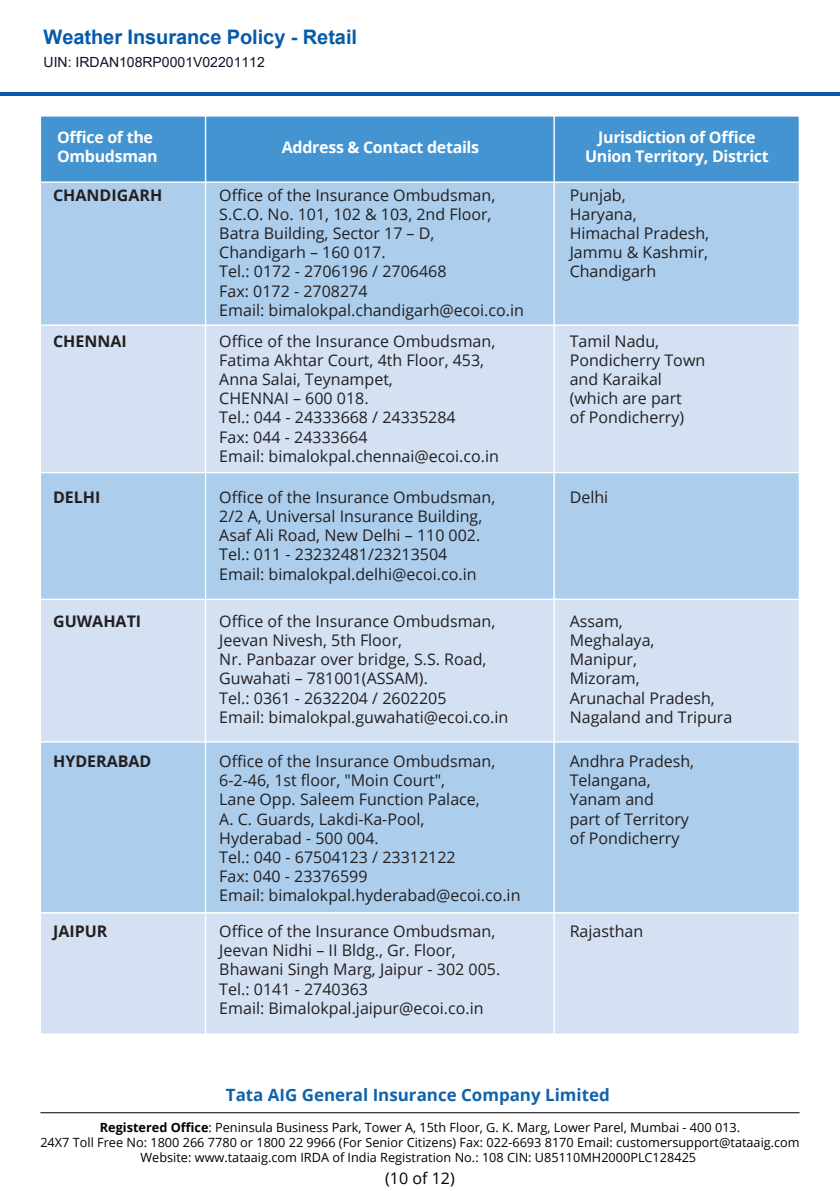
<style>
.page{position:relative;width:840px;height:1191px;background:#fff}
.page>*{position:absolute;margin:0;border:0;box-sizing:border-box;transform-origin:0 0}
.t1{font:700 20px "Arial";letter-spacing:-.005em;color:#055ba8}
.t2{font:700 17px "Open Sans";color:#0f62ac}
.t3{font:16px/19.2px "Open Sans";color:#231f20}
.t4{font:700 16px/19.2px "Open Sans";letter-spacing:-.02em;color:#fff}
.t5{font:700 16px "Open Sans";color:#231f20}
.t6{font:16px "Open Sans";color:#000}
.t7{font:14px "Arial";color:#121129}
.t8{font:12.6px/15.2px "Open Sans";color:#000;text-align:center}
.s1{font-weight:700}
</style>
<div class="page">
<div style="left:40px;top:181px;width:166px;height:145px;background:#accdec;border:1px solid #fff"></div>
<div style="left:205px;top:181px;width:350px;height:145px;background:#accdec;border:1px solid #fff"></div>
<div style="left:553px;top:181px;width:246px;height:145px;background:#accdec;border:1px solid #fff"></div>
<div style="left:40px;top:324px;width:166px;height:150px;background:#d3e1f3;border:1px solid #fff"></div>
<div style="left:205px;top:324px;width:350px;height:150px;background:#d3e1f3;border:1px solid #fff"></div>
<div style="left:553px;top:324px;width:246px;height:150px;background:#d3e1f3;border:1px solid #fff"></div>
<hr style="left:0;top:92px;width:839px;height:3px;background:#055ba8">
<div style="left:40px;top:115px;width:166px;height:68px;background:#4394d0;border:1px solid #fff"></div>
<div style="left:205px;top:115px;width:350px;height:68px;background:#4394d0;border:1px solid #fff"></div>
<div style="left:553px;top:115px;width:246px;height:68px;background:#4394d0;border:1px solid #fff"></div>
<div style="left:40px;top:912px;width:166px;height:123px;background:#d3e1f3;border:1px solid #fff"></div>
<div style="left:205px;top:912px;width:350px;height:123px;background:#d3e1f3;border:1px solid #fff"></div>
<div style="left:553px;top:912px;width:246px;height:123px;background:#d3e1f3;border:1px solid #fff"></div>
<div style="left:40px;top:472px;width:166px;height:129px;background:#accdec;border:1px solid #fff"></div>
<div style="left:205px;top:472px;width:350px;height:129px;background:#accdec;border:1px solid #fff"></div>
<div style="left:553px;top:472px;width:246px;height:129px;background:#accdec;border:1px solid #fff"></div>
<div style="left:40px;top:598px;width:166px;height:145px;background:#d3e1f3;border:1px solid #fff"></div>
<div style="left:205px;top:598px;width:350px;height:145px;background:#d3e1f3;border:1px solid #fff"></div>
<div style="left:553px;top:598px;width:246px;height:145px;background:#d3e1f3;border:1px solid #fff"></div>
<div style="left:40px;top:741px;width:166px;height:172px;background:#accdec;border:1px solid #fff"></div>
<div style="left:205px;top:741px;width:350px;height:172px;background:#accdec;border:1px solid #fff"></div>
<div style="left:553px;top:741px;width:246px;height:172px;background:#accdec;border:1px solid #fff"></div>
<hr style="left:40px;top:1112px;width:759px;height:1px;background:#000">
<p class="t1" style="left:44px;top:23px;width:315px">Weather Insurance Policy - Retail</p>
<p class="t7" style="left:44px;top:52px;width:222px">UIN: IRDAN108RP0001V02201112</p>
<p class="t4" style="left:57px;top:127px;width:102px">Office of the<br>Ombudsman</p>
<p class="t4" style="left:282px;top:137px;width:199px">Address &amp; Contact details</p>
<p class="t4" style="left:584px;top:127px;width:185px;text-align:center">Jurisdiction of Office<br>Union Territory, District</p>
<p class="t5" style="left:53px;top:183px;width:111px">CHANDIGARH</p>
<p class="t3" style="left:219px;top:185px;width:306px">Office of the Insurance Ombudsman,<br>S.C.O. No. 101, 102 &amp; 103, 2nd Floor,<br>Batra Building, Sector 17 – D,<br>Chandigarh – 160 017.<br>Tel.: 0172 - 2706196 / 2706468<br>Fax: 0172 - 2708274<br>Email: bimalokpal.chandigarh@ecoi.co.in</p>
<p class="t3" style="left:569px;top:185px;width:141px">Punjab,<br>Haryana,<br>Himachal Pradesh,<br>Jammu &amp; Kashmir,<br>Chandigarh</p>
<p class="t5" style="left:53px;top:329px;width:75px">CHENNAI</p>
<p class="t3" style="left:219px;top:331px;width:281px">Office of the Insurance Ombudsman,<br>Fatima Akhtar Court, 4th Floor, 453,<br>Anna Salai, Teynampet,<br>CHENNAI – 600 018.<br>Tel.: 044 - 24333668 / 24335284<br>Fax: 044 - 24333664<br>Email: bimalokpal.chennai@ecoi.co.in</p>
<p class="t3" style="left:569px;top:331px;width:137px">Tamil Nadu,<br>Pondicherry Town and Karaikal (which are part<br>of Pondicherry)</p>
<p class="t5" style="left:53px;top:486px;width:49px">DELHI</p>
<p class="t3" style="left:219px;top:487px;width:277px">Office of the Insurance Ombudsman, 2/2 A, Universal Insurance Building, Asaf Ali Road, New Delhi – 110 002.<br>Tel.: 011 - 23232481/23213504<br>Email: bimalokpal.delhi@ecoi.co.in</p>
<p class="t3" style="left:569px;top:487px;width:40px">Delhi</p>
<p class="t5" style="left:53px;top:610px;width:90px">GUWAHATI</p>
<p class="t3" style="left:219px;top:611px;width:290px">Office of the Insurance Ombudsman,<br>Jeevan Nivesh, 5th Floor,<br>Nr. Panbazar over bridge, S.S. Road,<br>Guwahati – 781001(ASSAM).<br>Tel.: 0361 - 2632204 / 2602205<br>Email: bimalokpal.guwahati@ecoi.co.in</p>
<p class="t3" style="left:569px;top:611px;width:164px">Assam,<br>Meghalaya,<br>Manipur,<br>Mizoram,<br>Arunachal Pradesh,<br>Nagaland and Tripura</p>
<p class="t5" style="left:53px;top:750px;width:100px">HYDERABAD</p>
<p class="t3" style="left:219px;top:751px;width:302px">Office of the Insurance Ombudsman,<br>6-2-46, 1st floor, "Moin Court",<br>Lane Opp. Saleem Function Palace,<br>A. C. Guards, Lakdi-Ka-Pool,<br>Hyderabad - 500 004.<br>Tel.: 040 - 67504123 / 23312122<br>Fax: 040 - 23376599<br>Email: bimalokpal.hyderabad@ecoi.co.in</p>
<p class="t3" style="left:569px;top:751px;width:126px">Andhra Pradesh,<br>Telangana,<br>Yanam and<br>part of Territory of Pondicherry</p>
<p class="t5" style="left:53px;top:920px;width:56px">JAIPUR</p>
<p class="t3" style="left:219px;top:921px;width:282px">Office of the Insurance Ombudsman, Jeevan Nidhi – II Bldg., Gr. Floor, Bhawani Singh Marg, Jaipur - 302 005.<br>Tel.: 0141 - 2740363<br>Email: Bimalokpal.jaipur@ecoi.co.in</p>
<p class="t3" style="left:569px;top:921px;width:75px">Rajasthan</p>
<p class="t2" style="left:226px;top:1083px;width:385px">Tata AIG General Insurance Company Limited</p>
<p class="t8" style="left:40px;top:1119px;width:760px"><span class="s1">Registered Office</span>: Peninsula Business Park, Tower A, 15th Floor, G. K. Marg, Lower Parel, Mumbai - 400 013.<br>24X7 Toll Free No: 1800 266 7780 or 1800 22 9966 (For Senior Citizens) Fax: 022-6693 8170 Email: customersupport@tataaig.com<br>Website: www.tataaig.com IRDA of India Registration No.: 108 CIN: U85110MH2000PLC128425</p>
<p class="t6" style="left:385px;top:1166px;width:71px">(10 of 12)</p>
</div>
